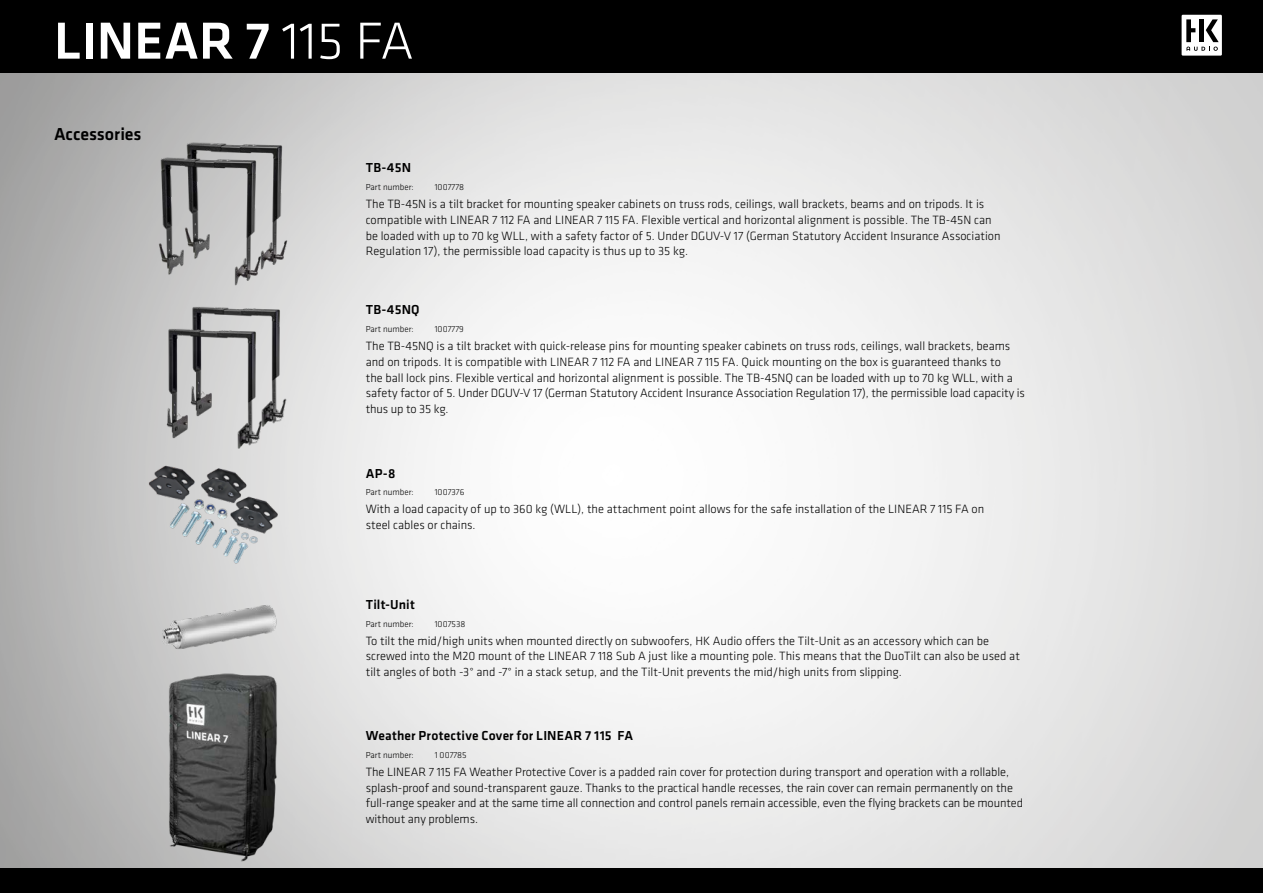
<style>
.page{position:relative;width:1263px;height:893px;background:#fff}
.page>*{position:absolute;margin:0;border:0;box-sizing:border-box;transform-origin:0 0}
.t1{font:500 54px "Klavika";color:#fff}
.t2{font:500 18px "Klavika";letter-spacing:-.005em;color:#000}
.t3{font:500 13.5px "Klavika";letter-spacing:.015em;color:#000}
.t4{font:300 12.45px/15.8px "Klavika";color:#000}
.t5{font:300 9px "Klavika";color:#000}
.s1{font-weight:300}
</style>
<div class="page">
<img style="left:0;top:72px;width:1263px;height:796px">
<div style="left:0;top:868px;width:1263px;height:25px;background:#000"></div>
<div style="left:0;top:0;width:1263px;height:72px;background:#000"></div>
<div style="left:1181px;top:15px;width:41px;height:41px;background:#fff"></div>
<svg style="left:1186px;top:19px;width:33px;height:32px"></svg>
<hr style="left:1199px;top:19px;width:4px;height:23px;background:#000">
<img style="left:134px;top:454px;width:177px;height:117px">
<img style="left:157px;top:594px;width:126px;height:63px">
<img style="left:179px;top:300px;width:116px;height:132px">
<img style="left:154px;top:321px;width:116px;height:132px">
<img style="left:170px;top:135px;width:126px;height:140px">
<img style="left:145px;top:151px;width:126px;height:140px">
<img style="left:146px;top:657px;width:154px;height:211px">
<h1 class="t1" style="left:54px;top:4px;width:361px">LINEAR 7 <span class="s1">115 FA</span></h1>
<h2 class="t2" style="left:54px;top:122px;width:89px">Accessories</h2>
<p class="t3" style="left:366px;top:159px;width:47px">TB-45N</p>
<p class="t5" style="left:366px;top:182px;width:49px">Part number:</p>
<p class="t5" style="left:435px;top:182px;width:31px">1007778</p>
<p class="t4" style="left:366px;top:196px;width:636px">The TB-45N is a tilt bracket for mounting speaker cabinets on truss rods, ceilings, wall brackets, beams and on tripods. It is compatible with LINEAR 7 112 FA and LINEAR 7 115 FA. Flexible vertical and horizontal alignment is possible. The TB-45N can be loaded with up to 70 kg WLL, with a safety factor of 5. Under DGUV-V 17 (German Statutory Accident Insurance Association Regulation 17), the permissible load capacity is thus up to 35 kg.</p>
<p class="t3" style="left:366px;top:301px;width:55px">TB-45NQ</p>
<p class="t5" style="left:366px;top:324px;width:49px">Part number:</p>
<p class="t5" style="left:435px;top:324px;width:31px">1007779</p>
<p class="t4" style="left:366px;top:338px;width:661px">The TB-45NQ is a tilt bracket with quick-release pins for mounting speaker cabinets on truss rods, ceilings, wall brackets, beams and on tripods. It is compatible with LINEAR 7 112 FA and LINEAR 7 115 FA. Quick mounting on the box is guaranteed thanks to<br>the ball lock pins. Flexible vertical and horizontal alignment is possible. The TB-45NQ can be loaded with up to 70 kg WLL, with a safety factor of 5. Under DGUV-V 17 (German Statutory Accident Insurance Association Regulation 17), the permissible load capacity is thus up to 35 kg.</p>
<p class="t3" style="left:366px;top:464px;width:31px">AP-8</p>
<p class="t5" style="left:366px;top:487px;width:49px">Part number:</p>
<p class="t5" style="left:435px;top:487px;width:31px">1007376</p>
<p class="t4" style="left:366px;top:501px;width:620px">With a load capacity of up to 360 kg (WLL), the attachment point allows for the safe installation of the LINEAR 7 115 FA on steel cables or chains.</p>
<p class="t3" style="left:366px;top:595px;width:51px">Tilt-Unit</p>
<p class="t5" style="left:366px;top:618px;width:49px">Part number:</p>
<p class="t5" style="left:435px;top:618px;width:32px">1007538</p>
<p class="t4" style="left:366px;top:632px;width:656px">To tilt the mid/high units when mounted directly on subwoofers, HK Audio offers the Tilt-Unit as an accessory which can be screwed into the M20 mount of the LINEAR 7 118 Sub A just like a mounting pole. This means that the DuoTilt can also be used at tilt angles of both -3° and -7° in a stack setup, and the Tilt-Unit prevents the mid/high units from slipping.</p>
<p class="t3" style="left:366px;top:727px;width:269px">Weather Protective Cover for LINEAR 7 115 FA</p>
<p class="t5" style="left:366px;top:750px;width:49px">Part number:</p>
<p class="t5" style="left:435px;top:750px;width:33px">1 007785</p>
<p class="t4" style="left:366px;top:764px;width:659px">The LINEAR 7 115 FA Weather Protective Cover is a padded rain cover for protection during transport and operation with a rollable, splash-proof and sound-transparent gauze. Thanks to the practical handle recesses, the rain cover can remain permanently on the full-range speaker and at the same time all connection and control panels remain accessible, even the flying brackets can be mounted without any problems.</p>
</div>
